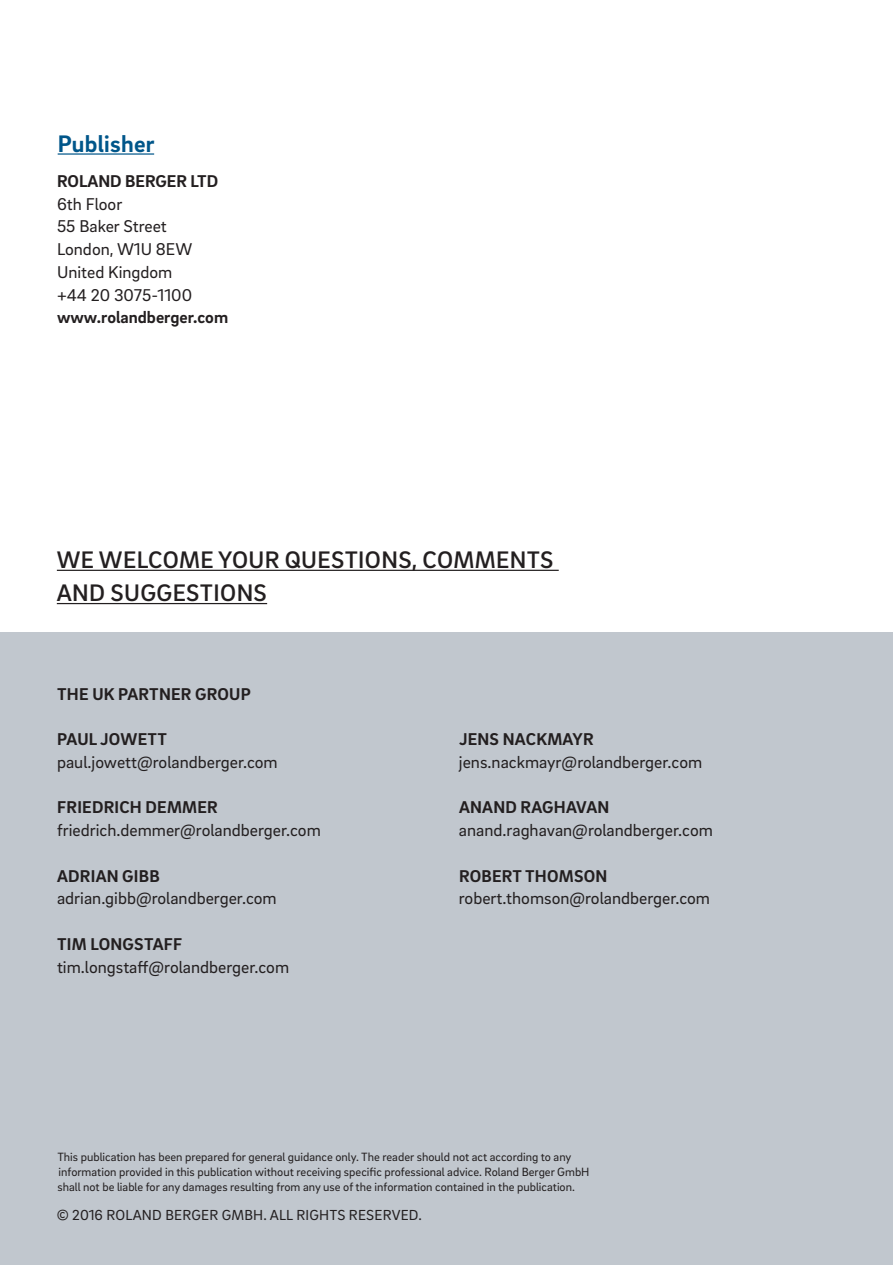
<style>
.page{position:relative;width:893px;height:1265px;background:#fff}
.page>*{position:absolute;margin:0;border:0;box-sizing:border-box;transform-origin:0 0}
.t1{font:500 24.5px/33.2px "Brix Sans";letter-spacing:.015em;color:#231f20}
.t2{font:700 24.5px "Brix Sans";letter-spacing:.01em;color:#00568a}
.t3{font:17.5px/22.8px "Brix Sans";color:#231f20}
.t4{font:700 17.5px "Brix Sans";letter-spacing:.015em;color:#231f20}
.t5{font:14.88px "Brix Sans";letter-spacing:.015em;color:#231f20}
.t6{font:12.25px/14.9px "Brix Sans";color:#231f20}
</style>
<div class="page">
<div style="left:0;top:632px;width:893px;height:633px;background:#c1c7ce"></div>
<hr style="left:58px;top:153px;width:96px;height:2px;background:#00568a">
<hr style="left:57px;top:570px;width:502px;height:1px;background:#231f20">
<hr style="left:57px;top:603px;width:210px;height:1px;background:#231f20">
<h1 class="t2" style="left:58px;top:127px;width:98px">Publisher</h1>
<h2 class="t4" style="left:57px;top:169px;width:163px">ROLAND BERGER LTD</h2>
<h2 class="t3" style="left:57px;top:192px;width:137px">6th Floor<br>55 Baker Street<br>London, W1U 8EW<br>United Kingdom +44 20 3075-1100</h2>
<h2 class="t4" style="left:57px;top:306px;width:173px">www.rolandberger.com</h2>
<h1 class="t1" style="left:57px;top:542px;width:498px">WE WELCOME YOUR QUESTIONS, COMMENTS<br>AND SUGGESTIONS</h1>
<h2 class="t4" style="left:57px;top:682px;width:195px">THE UK PARTNER GROUP</h2>
<h2 class="t4" style="left:57px;top:728px;width:111px">PAUL JOWETT</h2>
<h2 class="t3" style="left:57px;top:750px;width:222px">paul.jowett@rolandberger.com</h2>
<h2 class="t4" style="left:57px;top:796px;width:162px">FRIEDRICH DEMMER</h2>
<h2 class="t3" style="left:57px;top:818px;width:265px">friedrich.demmer@rolandberger.com</h2>
<h2 class="t4" style="left:57px;top:864px;width:104px">ADRIAN GIBB</h2>
<h2 class="t3" style="left:57px;top:886px;width:221px">adrian.gibb@rolandberger.com</h2>
<h2 class="t4" style="left:57px;top:933px;width:127px">TIM LONGSTAFF</h2>
<h2 class="t3" style="left:57px;top:955px;width:234px">tim.longstaff@rolandberger.com</h2>
<h2 class="t4" style="left:459px;top:728px;width:136px">JENS NACKMAYR</h2>
<h2 class="t3" style="left:459px;top:750px;width:245px">jens.nackmayr@rolandberger.com</h2>
<h2 class="t4" style="left:459px;top:796px;width:152px">ANAND RAGHAVAN</h2>
<h2 class="t3" style="left:459px;top:818px;width:256px">anand.raghavan@rolandberger.com</h2>
<h2 class="t4" style="left:459px;top:864px;width:150px">ROBERT THOMSON</h2>
<h2 class="t3" style="left:459px;top:886px;width:253px">robert.thomson@rolandberger.com</h2>
<p class="t6" style="left:57px;top:1149px;width:534px">This publication has been prepared for general guidance only. The reader should not act according to any information provided in this publication without receiving specific professional advice. Roland Berger GmbH shall not be liable for any damages resulting from any use of the information contained in the publication.</p>
<p class="t5" style="left:57px;top:1206px;width:366px">© 2016 ROLAND BERGER GMBH. ALL RIGHTS RESERVED.</p>
</div>
